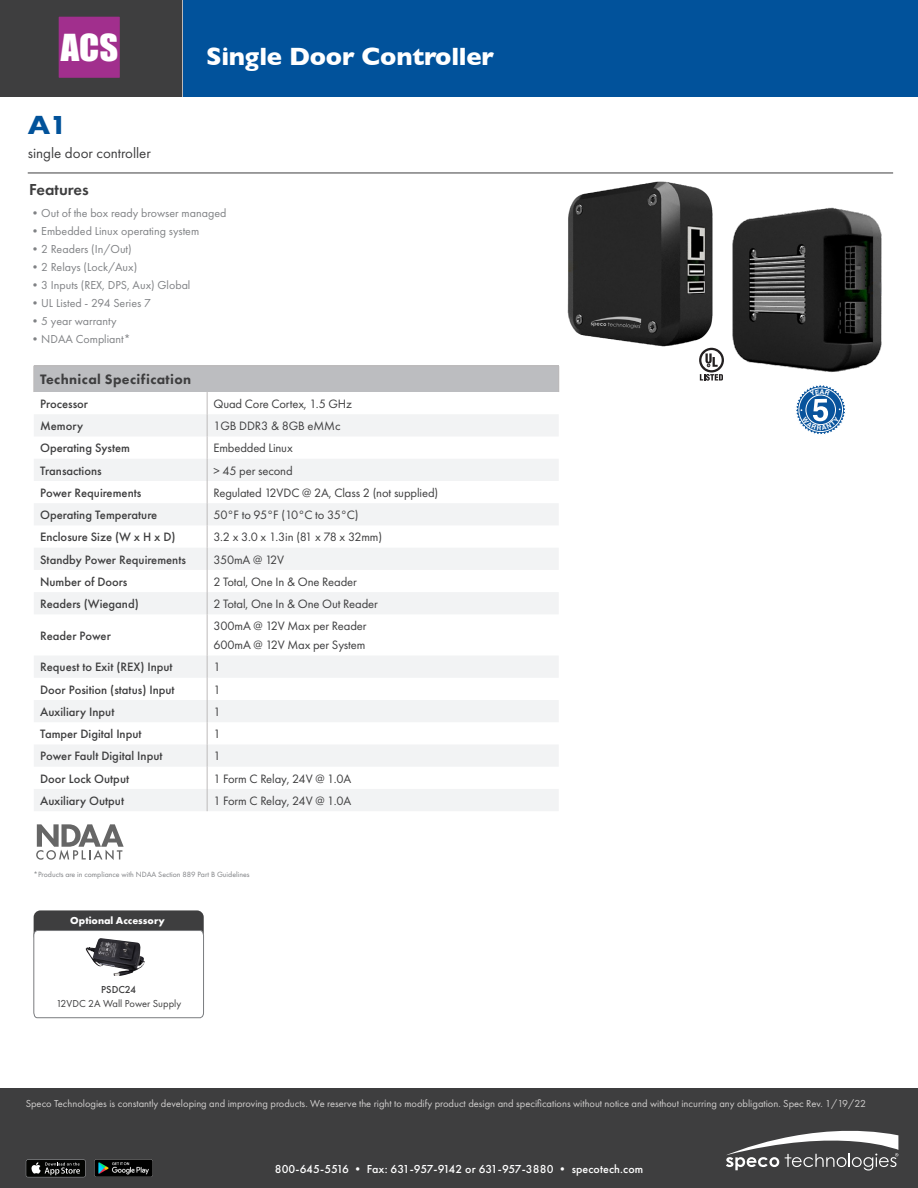
<style>
.page{position:relative;width:918px;height:1188px;background:#fff}
.page>*{position:absolute;margin:0;border:0;box-sizing:border-box;transform-origin:0 0}
.t1{font:34.2px "Impact";color:#fff;scale:1.06 1}
.PRODUCT_NAME{font:700 27px "Gill Sans";color:#01529a}
.PRODUCT_NAME-2{font:700 25.5px "Gill Sans";letter-spacing:-.01em;color:#fff}
.DESCRIPTIONS{font:600 16.5px "Futura PT";color:#3e3e3f}
.PRODUCT_NAME-3{font:15px "Futura PT";color:#3e3e3f}
.DESCRIPTIONS-2{font:800 14.25px "Futura PT";letter-spacing:.025em;color:#3e3e3f}
.DESCRIPTIONS-3{font:500 12.6px "Futura PT";color:#3e3e3f}
.DESCRIPTIONS-4{font:12.6px "Futura PT";letter-spacing:-.01em;color:#3e3e3f}
.DESCRIPTIONS-5{font:12.6px "Futura PT";letter-spacing:-.03em;color:#3e3e3f}
.DESCRIPTIONS-6{font:12px "Futura PT";color:#808285}
.ADDRESS{font:500 12px "Futura PT";letter-spacing:.01em;color:#fff}
.DESCRIPTIONS-7{font:10.5px "Futura PT";color:#d1cfce}
._7pt__bullets{font:10.5px "Futura PT";color:#3e3e3f}
.t2{font:700 10.5px "Futura PT";color:#fff}
._7pt__bullets-2{font:500 10.5px "Futura PT";color:#3e3e3f}
.DESCRIPTIONS-8{font:7.8px "Futura PT";color:#808285}
.s1{font-family:"Futura PT"}
</style>
<div class="page">
<svg style="left:181px;top:0;width:3px;height:96px"></svg>
<div style="left:184px;top:0;width:734px;height:96px;background:#01529b"></div>
<div style="left:0;top:0;width:181px;height:96px;background:#3e3e3f"></div>
<div style="left:0;top:1088px;width:918px;height:100px;background:#3e3e3f"></div>
<hr style="left:28px;top:173px;width:865px;height:1px;background:#3e3e3f">
<svg style="left:726px;top:1131px;width:172px;height:40px"></svg>
<div style="left:26px;top:1160px;width:60px;height:17px;background:#6a6a6c;border-radius:2px"></div>
<div style="left:26px;top:1160px;width:59px;height:17px;background:#040503;border-radius:2px"></div>
<svg style="left:31px;top:1162px;width:49px;height:13px"></svg>
<img style="left:95px;top:1160px;width:57px;height:17px">
<div style="left:34px;top:366px;width:525px;height:26px;background:#bcbdc0"></div>
<svg style="left:34px;top:414px;width:524px;height:397px;fill:#f6f7f8"></svg>
<svg style="left:207px;top:392px;width:1px;height:222px"></svg>
<hr style="left:207px;top:614px;width:1px;height:42px;background:#bdbaba">
<svg style="left:207px;top:656px;width:1px;height:155px"></svg>
<hr style="left:34px;top:366px;width:173px;height:1px;background:#bdbaba">
<hr style="left:207px;top:366px;width:352px;height:1px;background:#bdbaba">
<img style="left:542px;top:172px;width:204px;height:176px">
<img style="left:710px;top:191px;width:172px;height:182px">
<div style="left:59px;top:17px;width:61px;height:61px;background:#a12f8d"></div>
<svg style="left:699px;top:348px;width:25px;height:33px"></svg>
<div style="left:34px;top:910px;width:170px;height:32px;background:#3e3e3f;border-radius:7px"></div>
<svg style="left:33px;top:930px;width:171px;height:88px"></svg>
<img style="left:86px;top:938px;width:59px;height:38px">
<svg style="left:36px;top:824px;width:88px;height:36px"></svg>
<svg style="left:796px;top:385px;width:50px;height:49px"></svg>
<p class="t1" style="left:61px;top:21px;width:56px">ACS</p>
<p class="PRODUCT_NAME" style="left:28px;top:104px;width:40px">A<span class="s1">1</span></p>
<p class="PRODUCT_NAME-3" style="left:28px;top:144px;width:125px">single door controller</p>
<p class="DESCRIPTIONS" style="left:29px;top:179px;width:61px">Features</p>
<p class="PRODUCT_NAME-2" style="left:206px;top:36px;width:289px">Single Door Controller</p>
<p class="DESCRIPTIONS-6" style="left:29px;top:206px;width:199px">•Out of the box ready browser managed</p>
<p class="DESCRIPTIONS-6" style="left:29px;top:224px;width:172px">•Embedded Linux operating system</p>
<p class="DESCRIPTIONS-6" style="left:29px;top:242px;width:104px">•2 Readers (In/Out)</p>
<p class="DESCRIPTIONS-6" style="left:29px;top:260px;width:109px">•2 Relays (Lock/Aux)</p>
<p class="DESCRIPTIONS-6" style="left:29px;top:278px;width:163px">•3 Inputs (REX, DPS, Aux) Global</p>
<p class="DESCRIPTIONS-6" style="left:29px;top:296px;width:123px">•UL Listed - 294 Series 7</p>
<p class="DESCRIPTIONS-6" style="left:29px;top:314px;width:89px">•5 year warranty</p>
<p class="DESCRIPTIONS-6" style="left:29px;top:332px;width:103px">•NDAA Compliant*</p>
<p class="DESCRIPTIONS-2" style="left:40px;top:371px;width:153px">Technical Specification</p>
<p class="DESCRIPTIONS-3" style="left:40px;top:396px;width:50px">Processor</p>
<p class="DESCRIPTIONS-4" style="left:213px;top:396px;width:140px">Quad Core Cortex, 1.5 GHz</p>
<p class="DESCRIPTIONS-3" style="left:40px;top:418px;width:45px">Memory</p>
<p class="DESCRIPTIONS-4" style="left:213px;top:419px;width:129px">1GB DDR3 &amp; 8GB eMMc</p>
<p class="DESCRIPTIONS-3" style="left:40px;top:441px;width:91px">Operating System</p>
<p class="DESCRIPTIONS-4" style="left:213px;top:441px;width:81px">Embedded Linux</p>
<p class="DESCRIPTIONS-3" style="left:40px;top:463px;width:63px">Transactions</p>
<p class="DESCRIPTIONS-4" style="left:213px;top:463px;width:81px">&gt; 45 per second</p>
<p class="DESCRIPTIONS-3" style="left:40px;top:485px;width:103px">Power Requirements</p>
<p class="DESCRIPTIONS-4" style="left:213px;top:485px;width:226px">Regulated 12VDC @ 2A, Class 2 (not supplied)</p>
<p class="DESCRIPTIONS-3" style="left:40px;top:507px;width:119px">Operating Temperature</p>
<p class="DESCRIPTIONS-5" style="left:213px;top:507px;width:147px">50°F to 95°F (10°C to 35°C)</p>
<p class="DESCRIPTIONS-3" style="left:40px;top:530px;width:137px">Enclosure Size (W x H x D)</p>
<p class="DESCRIPTIONS-4" style="left:213px;top:530px;width:170px">3.2 x 3.0 x 1.3in (81 x 78 x 32mm)</p>
<p class="DESCRIPTIONS-3" style="left:40px;top:552px;width:147px">Standby Power Requirements</p>
<p class="DESCRIPTIONS-4" style="left:213px;top:552px;width:72px">350mA @ 12V</p>
<p class="DESCRIPTIONS-3" style="left:40px;top:574px;width:89px">Number of Doors</p>
<p class="DESCRIPTIONS-4" style="left:213px;top:574px;width:145px">2 Total, One In &amp; One Reader</p>
<p class="DESCRIPTIONS-3" style="left:40px;top:596px;width:100px">Readers (Wiegand)</p>
<p class="DESCRIPTIONS-4" style="left:213px;top:596px;width:166px">2 Total, One In &amp; One Out Reader</p>
<p class="DESCRIPTIONS-3" style="left:40px;top:628px;width:72px">Reader Power</p>
<p class="DESCRIPTIONS-4" style="left:213px;top:619px;width:155px">300mA @ 12V Max per Reader</p>
<p class="DESCRIPTIONS-4" style="left:213px;top:638px;width:153px">600mA @ 12V Max per System</p>
<p class="DESCRIPTIONS-3" style="left:40px;top:660px;width:134px">Request to Exit (REX) Input</p>
<p class="DESCRIPTIONS-4" style="left:213px;top:660px;width:9px">1</p>
<p class="DESCRIPTIONS-3" style="left:40px;top:682px;width:136px">Door Position (status) Input</p>
<p class="DESCRIPTIONS-4" style="left:213px;top:682px;width:9px">1</p>
<p class="DESCRIPTIONS-3" style="left:40px;top:704px;width:76px">Auxiliary Input</p>
<p class="DESCRIPTIONS-4" style="left:213px;top:704px;width:9px">1</p>
<p class="DESCRIPTIONS-3" style="left:40px;top:726px;width:103px">Tamper Digital Input</p>
<p class="DESCRIPTIONS-4" style="left:213px;top:727px;width:9px">1</p>
<p class="DESCRIPTIONS-3" style="left:40px;top:749px;width:124px">Power Fault Digital Input</p>
<p class="DESCRIPTIONS-4" style="left:213px;top:749px;width:9px">1</p>
<p class="DESCRIPTIONS-3" style="left:40px;top:771px;width:91px">Door Lock Output</p>
<p class="DESCRIPTIONS-4" style="left:213px;top:771px;width:139px">1 Form C Relay, 24V @ 1.0A</p>
<p class="DESCRIPTIONS-3" style="left:40px;top:793px;width:86px">Auxiliary Output</p>
<p class="DESCRIPTIONS-4" style="left:213px;top:793px;width:139px">1 Form C Relay, 24V @ 1.0A</p>
<p class="DESCRIPTIONS-8" style="left:34px;top:870px;width:217px">*Products are in compliance with NDAA Section 889 Part B Guidelines</p>
<p class="t2" style="left:70px;top:914px;width:96px">Optional Accessory</p>
<p class="_7pt__bullets-2" style="left:101px;top:983px;width:36px">PSDC24</p>
<p class="_7pt__bullets" style="left:56px;top:997px;width:127px">12VDC 2A Wall Power Supply</p>
<p class="DESCRIPTIONS-7" style="left:26px;top:1097px;width:842px">Speco Technologies is constantly developing and improving products. We reserve the right to modify product design and specifications without notice and without incurring any obligation. Spec Rev. 1/19/22</p>
<p class="ADDRESS" style="left:275px;top:1162px;width:370px">800-645-5516 • Fax: 631-957-9142 or 631-957-3880 • specotech.com</p>
</div>
